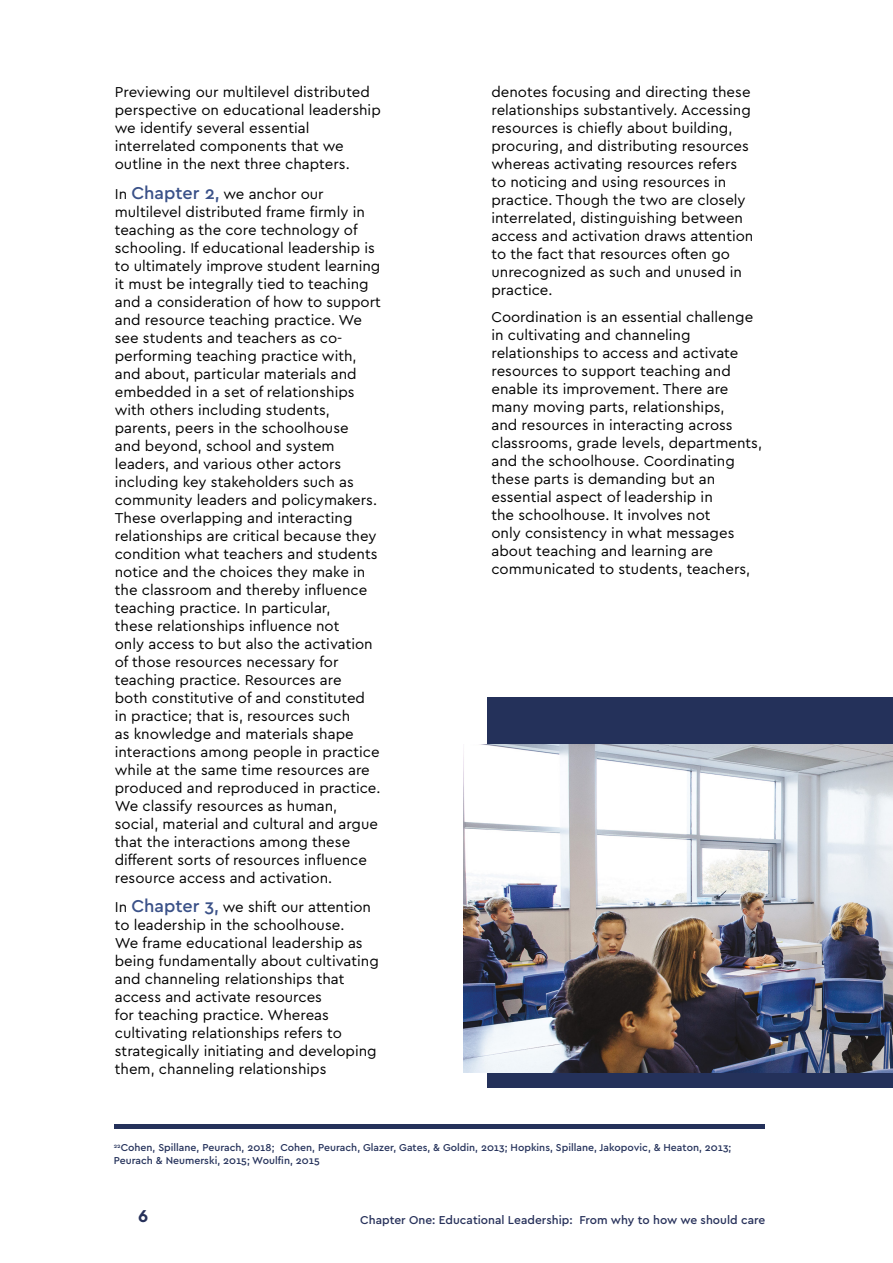
<style>
.page{position:relative;width:893px;height:1263px;background:#fff}
.page>*{position:absolute;margin:0;border:0;box-sizing:border-box;transform-origin:0 0}
.t1{font:700 18px "Cera Pro";color:#27315a}
.t2{font:15px/18px "Cera Pro";color:#000}
.t3{font:500 12px "Cera Pro";color:#27315a}
.t4{font:500 10.5px/12.6px "Cera Pro";color:#24315a}
.s1{font-weight:500;font-size:18px;color:#3a5188}
</style>
<div class="page">
<hr style="left:114px;top:1124px;width:650px;height:4px;background:#24315a">
<div style="left:487px;top:697px;width:406px;height:391px;background:#24315a"></div>
<img style="left:464px;top:745px;width:429px;height:328px">
<p class="t2" style="left:115px;top:82px;width:267px">Previewing our multilevel distributed perspective on educational leadership we identify several essential interrelated components that we outline in the next three chapters.</p>
<p class="t2" style="left:115px;top:184px;width:268px">In <span class="s1">Chapter 2,</span> we anchor our multilevel distributed frame firmly in teaching as the core technology of schooling. If educational leadership is to ultimately improve student learning it must be integrally tied to teaching and a consideration of how to support and resource teaching practice. We see students and teachers as co&shy;performing teaching practice with, and about, particular materials and embedded in a set of relationships with others including students, parents, peers in the schoolhouse<br>and beyond, school and system leaders, and various other actors including key stakeholders such as community leaders and policymakers.<br>These overlapping and interacting relationships are critical because they condition what teachers and students notice and the choices they make in the classroom and thereby influence teaching practice. In particular,<br>these relationships influence not<br>only access to but also the activation of those resources necessary for teaching practice. Resources are<br>both constitutive of and constituted in practice; that is, resources such<br>as knowledge and materials shape interactions among people in practice while at the same time resources are produced and reproduced in practice.<br>We classify resources as human, social, material and cultural and argue that the interactions among these different sorts of resources influence resource access and activation.</p>
<p class="t2" style="left:115px;top:897px;width:266px">In <span class="s1">Chapter 3,</span> we shift our attention to leadership in the schoolhouse.<br>We frame educational leadership as being fundamentally about cultivating and channeling relationships that access and activate resources<br>for teaching practice. Whereas cultivating relationships refers to strategically initiating and developing them, channeling relationships</p>
<p class="t2" style="left:491px;top:82px;width:263px">denotes focusing and directing these relationships substantively. Accessing resources is chiefly about building, procuring, and distributing resources whereas activating resources refers to noticing and using resources in practice. Though the two are closely interrelated, distinguishing between access and activation draws attention to the fact that resources often go unrecognized as such and unused in practice.</p>
<p class="t2" style="left:491px;top:307px;width:272px">Coordination is an essential challenge in cultivating and channeling relationships to access and activate resources to support teaching and enable its improvement. There are many moving parts, relationships,<br>and resources in interacting across classrooms, grade levels, departments, and the schoolhouse. Coordinating these parts is demanding but an essential aspect of leadership in<br>the schoolhouse. It involves not<br>only consistency in what messages about teaching and learning are communicated to students, teachers,</p>
<p class="t4" style="left:114px;top:1141px;width:619px"><sup>22</sup>Cohen, Spillane, Peurach, 2018; Cohen, Peurach, Glazer, Gates, &amp; Goldin, 2013; Hopkins, Spillane, Jakopovic, &amp; Heaton, 2013;<br>Peurach &amp; Neumerski, 2015; Woulfin, 2015</p>
<p class="t1" style="left:138px;top:1204px;width:12px">6</p>
<p class="t3" style="left:360px;top:1212px;width:407px">Chapter One: Educational Leadership: From why to how we should care</p>
</div>
